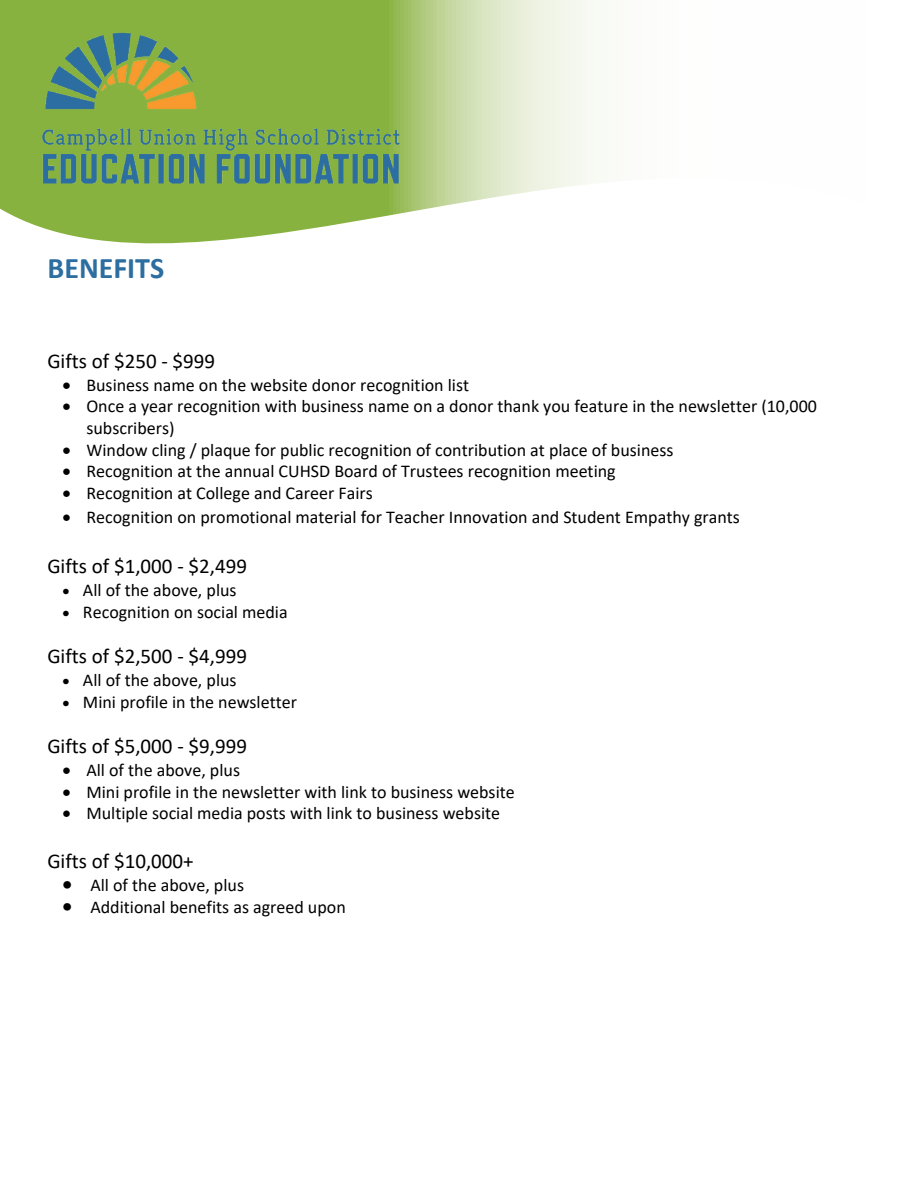
<style>
.page{position:relative;width:917px;height:1186px;background:#fff}
.page>*{position:absolute;margin:0;border:0;box-sizing:border-box;transform-origin:0 0}
.t1{font:700 30px "Calibri";color:#2d6ea1}
.t2{font:21px "Calibri";color:#000}
.t3{font:18px/21.6px "Calibri";color:#000}
</style>
<div class="page">
<svg style="left:0;top:0;width:601px;height:244px"></svg>
<img style="left:44px;top:30px;width:155px;height:83px">
<img style="left:40px;top:126px;width:361px;height:63px">
<h1 class="t1" style="left:48px;top:247px;width:118px">BENEFITS</h1>
<p class="t2" style="left:47px;top:346px;width:169px">Gifts of $250 - $999</p>
<p class="t3" style="left:62px;top:374px;width:408px">• Business name on the website donor recognition list</p>
<p class="t3" style="left:86px;top:395px;width:732px;text-indent:-24px">• Once a year recognition with business name on a donor thank you feature in the newsletter (10,000 subscribers)</p>
<p class="t3" style="left:62px;top:438px;width:612px">• Window cling / plaque for public recognition of contribution at place of business</p>
<p class="t3" style="left:62px;top:460px;width:555px">• Recognition at the annual CUHSD Board of Trustees recognition meeting</p>
<p class="t3" style="left:62px;top:482px;width:312px">• Recognition at College and Career Fairs</p>
<p class="t3" style="left:62px;top:505px;width:679px">• Recognition on promotional material for Teacher Innovation and Student Empathy grants</p>
<p class="t2" style="left:47px;top:551px;width:201px">Gifts of $1,000 - $2,499</p>
<p class="t3" style="left:62px;top:579px;width:176px">• All of the above, plus</p>
<p class="t3" style="left:62px;top:600px;width:227px">• Recognition on social media</p>
<p class="t2" style="left:47px;top:641px;width:201px">Gifts of $2,500 - $4,999</p>
<p class="t3" style="left:62px;top:669px;width:176px">• All of the above, plus</p>
<p class="t3" style="left:62px;top:690px;width:236px">• Mini profile in the newsletter</p>
<p class="t2" style="left:47px;top:731px;width:201px">Gifts of $5,000 - $9,999</p>
<p class="t3" style="left:62px;top:759px;width:179px">• All of the above, plus</p>
<p class="t3" style="left:62px;top:780px;width:454px">• Mini profile in the newsletter with link to business website</p>
<p class="t3" style="left:62px;top:802px;width:439px">• Multiple social media posts with link to business website</p>
<p class="t2" style="left:47px;top:847px;width:148px">Gifts of $10,000+</p>
<p class="t3" style="left:62px;top:874px;width:183px">• All of the above, plus</p>
<p class="t3" style="left:62px;top:896px;width:285px">• Additional benefits as agreed upon</p>
</div>
